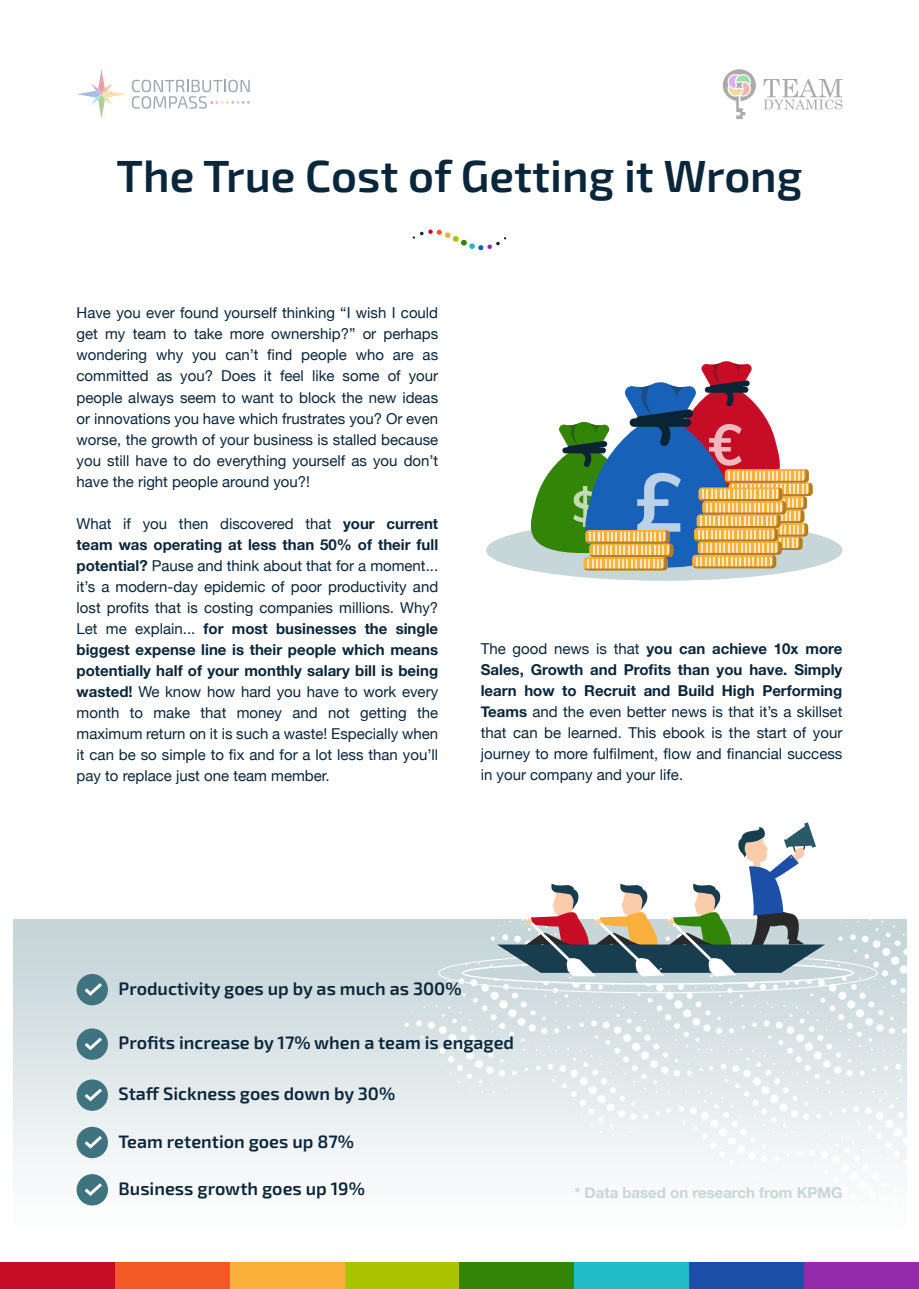
<style>
.page{position:relative;width:919px;height:1289px;background:#fff}
.page>*{position:absolute;margin:0;border:0;box-sizing:border-box;transform-origin:0 0}
.t1{font:600 45px "Exo 2.0";color:#0a263b}
.t2{font:600 18px "Exo 2.0";color:#0a263b}
.t3{font:15px/21px "Helvetica Neue";color:#0a263b;text-align:justify}
.t4{font:700 15px "Helvetica Neue";color:#c7d6d9}
.s1{font-weight:700}
</style>
<div class="page">
<img style="left:13px;top:929px;width:391px;height:277px">
<div style="left:77px;top:1028px;width:31px;height:31px;background:#407380;border-radius:50%"></div>
<svg style="left:84px;top:1034px;width:21px;height:17px"></svg>
<div style="left:77px;top:974px;width:31px;height:31px;background:#407380;border-radius:50%"></div>
<svg style="left:84px;top:980px;width:21px;height:16px"></svg>
<div style="left:77px;top:1079px;width:31px;height:31px;background:#407380;border-radius:50%"></div>
<svg style="left:84px;top:1085px;width:21px;height:17px"></svg>
<div style="left:77px;top:1126px;width:31px;height:32px;background:#407380;border-radius:50%"></div>
<svg style="left:84px;top:1132px;width:21px;height:17px"></svg>
<div style="left:77px;top:1174px;width:31px;height:31px;background:#407380;border-radius:50%"></div>
<svg style="left:84px;top:1180px;width:21px;height:16px"></svg>
<svg style="left:404px;top:822px;width:502px;height:347px"></svg>
<div style="left:486px;top:520px;width:356px;height:60px;background:#c7d6d9;border-radius:50%"></div>
<svg style="left:518px;top:361px;width:294px;height:209px"></svg>
<svg style="left:77px;top:70px;width:49px;height:49px"></svg>
<svg style="left:132px;top:80px;width:118px;height:29px"></svg>
<svg style="left:722px;top:69px;width:33px;height:50px"></svg>
<svg style="left:763px;top:79px;width:79px;height:30px"></svg>
<svg style="left:412px;top:229px;width:94px;height:21px"></svg>
<div style="left:0;top:1262px;width:115px;height:26px;background:#c70d26"></div>
<div style="left:115px;top:1262px;width:115px;height:26px;background:#f25924"></div>
<div style="left:230px;top:1262px;width:114px;height:26px;background:#fab03b"></div>
<div style="left:344px;top:1262px;width:115px;height:26px;background:#abc400"></div>
<div style="left:459px;top:1262px;width:115px;height:26px;background:#338508"></div>
<div style="left:574px;top:1262px;width:115px;height:26px;background:#21bac7"></div>
<div style="left:689px;top:1262px;width:115px;height:26px;background:#1c4fa8"></div>
<div style="left:804px;top:1262px;width:114px;height:26px;background:#942bab"></div>
<h1 class="t1" style="left:116px;top:149px;width:687px">The True Cost of Getting it Wrong</h1>
<p class="t3" style="left:77px;top:303px;width:363px">Have you ever found yourself thinking “I wish I could get my team to take more ownership?” or perhaps wondering why you can’t find people who are as committed as you? Does it feel like some of your people always seem to want to block the new ideas or innovations you have which frustrates you? Or even worse, the growth of your business is stalled because you still have to do everything yourself as you don’t have the right people around you?!</p>
<p class="t3" style="left:77px;top:513px;width:363px">What if you then discovered that <span class="s1">your current team was operating at less than 50% of their full potential?</span> Pause and think about that for a moment... it’s a modern-day epidemic of poor productivity and lost profits that is costing companies millions. Why?<br>Let me explain... <span class="s1">for most businesses the single biggest expense line is their people which means potentially half of your monthly salary bill is being wasted!</span> We know how hard you have to work every month to make that money and not getting the maximum return on it is such a waste! Especially when it can be so simple to fix and for a lot less than you’ll pay to replace just one team member.</p>
<p class="t3" style="left:480px;top:638px;width:363px">The good news is that <span class="s1">you can achieve 10x more Sales, Growth and Profits than you have. Simply learn how to Recruit and Build High Performing Teams</span> and the even better news is that it’s a skillset that can be learned. This ebook is the start of your journey to more fulfilment, flow and financial success in your company and your life.</p>
<p class="t2" style="left:119px;top:977px;width:344px">Productivity goes up by as much as 300%</p>
<p class="t2" style="left:119px;top:1032px;width:397px">Profits increase by 17% when a team is engaged</p>
<p class="t2" style="left:119px;top:1083px;width:278px">Staff Sickness goes down by 30%</p>
<p class="t2" style="left:119px;top:1130px;width:237px">Team retention goes up 87%</p>
<p class="t2" style="left:119px;top:1177px;width:248px">Business growth goes up 19%</p>
<p class="t4" style="left:574px;top:1180px;width:270px">* Data based on research from KPMG</p>
</div>
